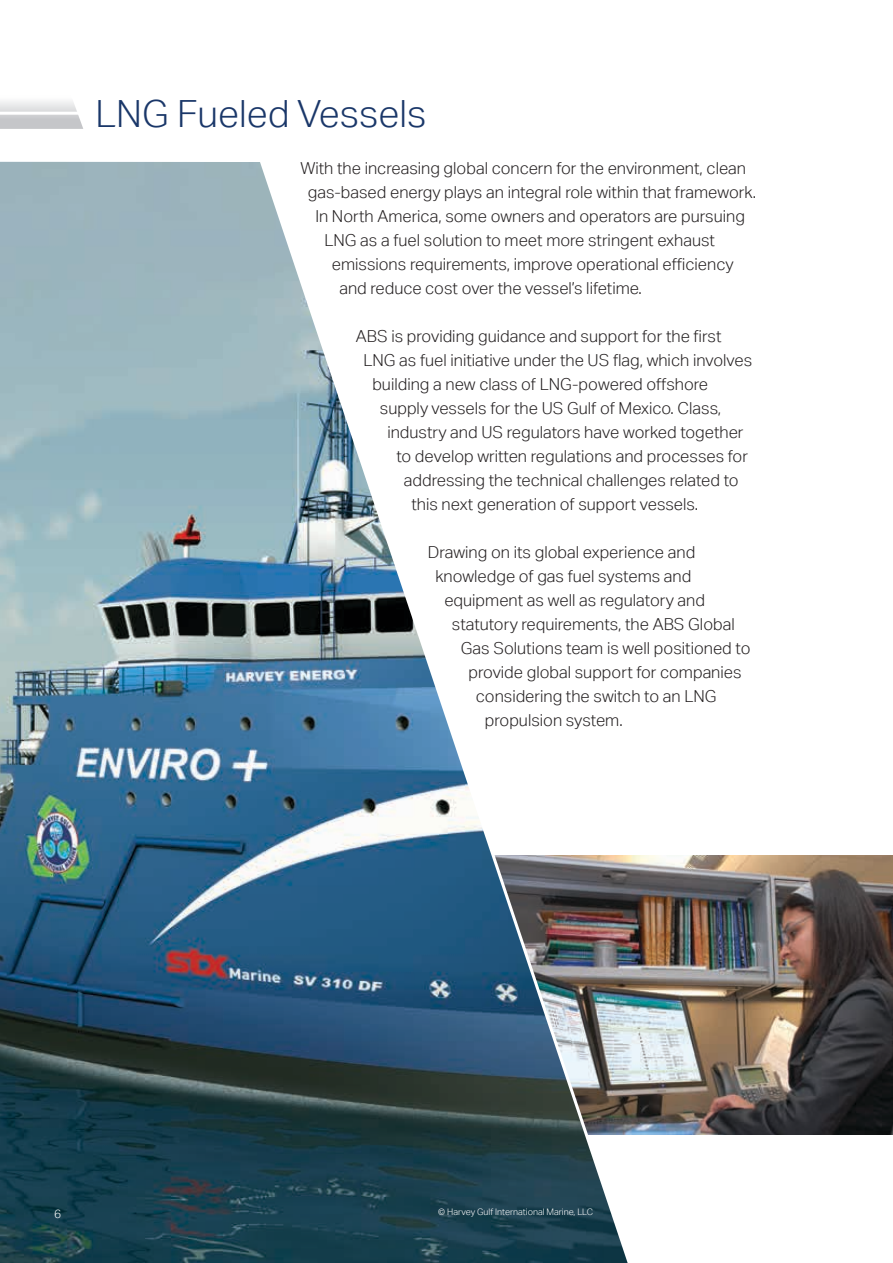
<style>
.page{position:relative;width:893px;height:1263px;background:#fff}
.page>*{position:absolute;margin:0;border:0;box-sizing:border-box;transform-origin:0 0}
.t1{font:300 37.5px "Aktiv Grotesk";color:#1a3769}
.t2{font:300 16.5px "Aktiv Grotesk";color:#231f20}
.t3{font:300 12px "Aktiv Grotesk";color:#fff}
.t4{font:300 9px "Aktiv Grotesk";color:#fff}
</style>
<div class="page">
<img style="left:661px;top:856px;width:232px;height:278px">
<img style="left:0;top:162px;width:254px;height:1101px">
<svg style="left:0;top:101px;width:83px;height:28px;background:#d6d7d9"></svg>
<hr style="left:0;top:112px;width:86px;height:3px;background:#fff">
<img style="left:254px;top:162px;width:407px;height:1101px">
<h1 class="t1" style="left:96px;top:92px;width:332px">LNG Fueled Vessels</h1>
<p class="t2" style="left:300px;top:159px;width:447px">With the increasing global concern for the environment, clean</p>
<p class="t2" style="left:308px;top:183px;width:450px">gas-based energy plays an integral role within that framework.</p>
<p class="t2" style="left:315px;top:207px;width:431px">In North America, some owners and operators are pursuing</p>
<p class="t2" style="left:324px;top:231px;width:392px">LNG as a fuel solution to meet more stringent exhaust</p>
<p class="t2" style="left:332px;top:255px;width:403px">emissions requirements, improve operational efficiency</p>
<p class="t2" style="left:339px;top:279px;width:304px">and reduce cost over the vessel’s lifetime.</p>
<p class="t2" style="left:356px;top:327px;width:367px">ABS is providing guidance and support for the first</p>
<p class="t2" style="left:363px;top:351px;width:390px">LNG as fuel initiative under the US flag, which involves</p>
<p class="t2" style="left:372px;top:375px;width:337px">building a new class of LNG-powered offshore</p>
<p class="t2" style="left:380px;top:399px;width:343px">supply vessels for the US Gulf of Mexico. Class,</p>
<p class="t2" style="left:387px;top:423px;width:358px">industry and US regulators have worked together</p>
<p class="t2" style="left:396px;top:447px;width:353px">to develop written regulations and processes for</p>
<p class="t2" style="left:404px;top:471px;width:336px">addressing the technical challenges related to</p>
<p class="t2" style="left:411px;top:495px;width:288px">this next generation of support vessels.</p>
<p class="t2" style="left:428px;top:543px;width:269px">Drawing on its global experience and</p>
<p class="t2" style="left:435px;top:567px;width:257px">knowledge of gas fuel systems and</p>
<p class="t2" style="left:444px;top:591px;width:262px">equipment as well as regulatory and</p>
<p class="t2" style="left:452px;top:615px;width:284px">statutory requirements, the ABS Global</p>
<p class="t2" style="left:461px;top:639px;width:291px">Gas Solutions team is well positioned to</p>
<p class="t2" style="left:468px;top:663px;width:275px">provide global support for companies</p>
<p class="t2" style="left:476px;top:687px;width:242px">considering the switch to an LNG</p>
<p class="t2" style="left:485px;top:711px;width:139px">propulsion system.</p>
<p class="t3" style="left:54px;top:1206px;width:9px">6</p>
<p class="t4" style="left:438px;top:1207px;width:156px">© Harvey Gulf International Marine, LLC</p>
</div>
